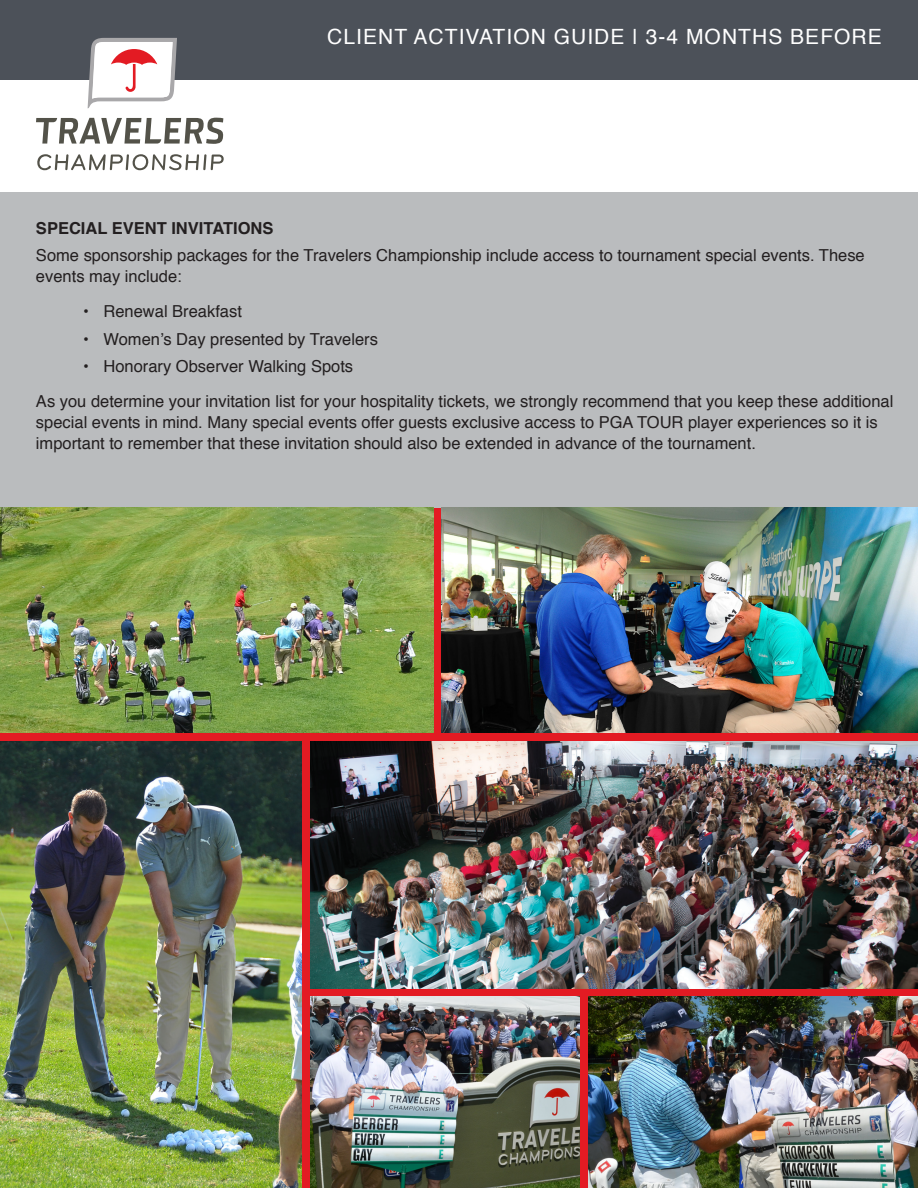
<style>
.page{position:relative;width:918px;height:1188px;background:#fff}
.page>*{position:absolute;margin:0;border:0;box-sizing:border-box;transform-origin:0 0}
.t1{font:21px "Helvetica";letter-spacing:.05em;color:#fff}
.t2{font:16.5px/21px "Helvetica";color:#231f20}
.t3{font:700 16.5px "Helvetica";color:#231f20}
</style>
<div class="page">
<div style="left:0;top:0;width:918px;height:79px;background:#4c5159"></div>
<svg style="left:36px;top:118px;width:187px;height:26px"></svg>
<svg style="left:37px;top:154px;width:187px;height:16px"></svg>
<svg style="left:88px;top:38px;width:89px;height:70px"></svg>
<div style="left:0;top:393px;width:918px;height:795px;background:#e31b23"></div>
<div style="left:0;top:192px;width:918px;height:316px;background:#babcbe"></div>
<img style="left:0;top:742px;width:301px;height:446px">
<img style="left:0;top:508px;width:433px;height:224px">
<img style="left:442px;top:508px;width:476px;height:224px">
<img style="left:310px;top:742px;width:608px;height:247px">
<img style="left:310px;top:996px;width:270px;height:192px">
<img style="left:589px;top:996px;width:329px;height:192px">
<p class="t1" style="left:327px;top:20px;width:556px">CLIENT ACTIVATION GUIDE | 3-4 MONTHS BEFORE</p>
<p class="t3" style="left:36px;top:214px;width:239px">SPECIAL EVENT INVITATIONS</p>
<p class="t2" style="left:36px;top:246px;width:830px">Some sponsorship packages for the Travelers Championship include access to tournament special events. These events may include:</p>
<p class="t2" style="left:83px;top:301px;width:160px">• Renewal Breakfast</p>
<p class="t2" style="left:83px;top:329px;width:296px">• Women’s Day presented by Travelers</p>
<p class="t2" style="left:83px;top:357px;width:271px">• Honorary Observer Walking Spots</p>
<p class="t2" style="left:36px;top:391px;width:859px">As you determine your invitation list for your hospitality tickets, we strongly recommend that you keep these additional special events in mind. Many special events offer guests exclusive access to PGA TOUR player experiences so it is important to remember that these invitation should also be extended in advance of the tournament.</p>
</div>
